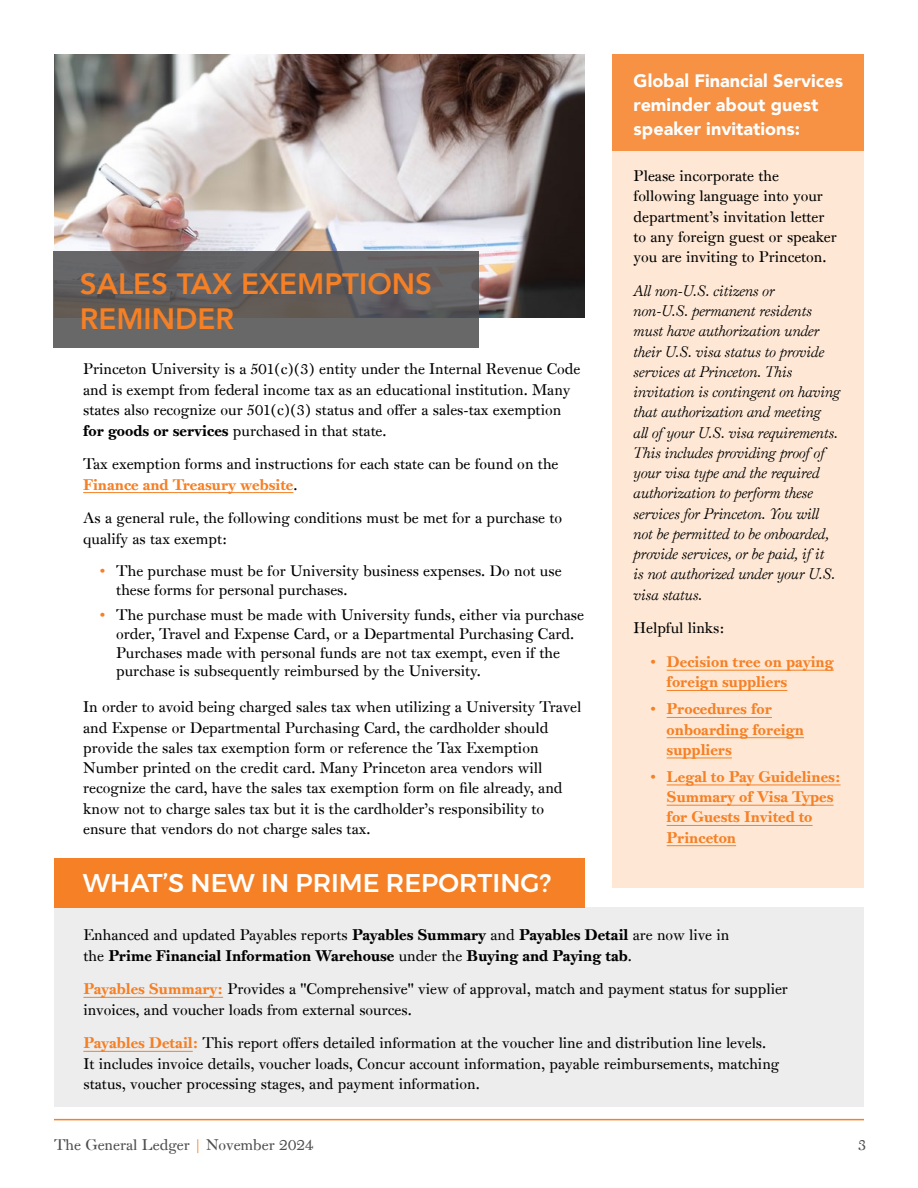
<style>
.page{position:relative;width:918px;height:1188px;background:#fff}
.page>*{position:absolute;margin:0;border:0;box-sizing:border-box;transform-origin:0 0}
.t1{font:800 29.4px/34.8px "Avenir";color:#f58025}
.t2{font:500 25.5px "Montserrat";color:#fff}
.t3{font:900 18px/24px "Avenir";color:#fff}
.t4{font:15px/20.2px "Princeton Monti";color:#000}
.t5{font:italic 15px/20.2px "Princeton Monti DS";color:#000}
.t6{font:15px/20.2px "Princeton Monti BD";color:#f58025}
.t7{font:15px "Princeton Monti BD";color:#000}
.t8{font:15px "Princeton Monti";color:#4d4d4f}
.s1{font-family:"Princeton Monti BD"}
.s2{font-family:"Princeton Monti";color:#000}
.s3{color:#f58025}
.s4{font-family:"Princeton Monti"}
.s5{font-family:"Princeton Monti BD";color:#f58025}
</style>
<div class="page">
<div style="left:612px;top:54px;width:252px;height:834px;background:#fee8d5"></div>
<div style="left:612px;top:54px;width:252px;height:97px;background:#f79143"></div>
<div style="left:54px;top:907px;width:810px;height:200px;background:#ededee"></div>
<div style="left:54px;top:858px;width:531px;height:49px;background:#f58025"></div>
<hr style="left:54px;top:1119px;width:810px;height:1px;background:#f58025">
<img style="left:54px;top:54px;width:531px;height:264px">
<svg style="left:53px;top:251px;width:425px;height:97px;fill:#656366"></svg>
<hr style="left:83px;top:997px;width:140px;height:1px;background:#f58025">
<hr style="left:83px;top:1051px;width:110px;height:1px;background:#f58025">
<hr style="left:83px;top:492px;width:210px;height:1px;background:#f58025">
<hr style="left:667px;top:670px;width:167px;height:1px;background:#f58025">
<hr style="left:667px;top:690px;width:120px;height:1px;background:#f58025">
<hr style="left:667px;top:717px;width:105px;height:1px;background:#f58025">
<hr style="left:667px;top:737px;width:137px;height:1px;background:#f58025">
<hr style="left:667px;top:758px;width:65px;height:1px;background:#f58025">
<hr style="left:667px;top:785px;width:174px;height:1px;background:#f58025">
<hr style="left:667px;top:805px;width:167px;height:1px;background:#f58025">
<hr style="left:667px;top:825px;width:146px;height:1px;background:#f58025">
<hr style="left:667px;top:845px;width:69px;height:1px;background:#f58025">
<h1 class="t1" style="left:80px;top:267px;width:354px">SALES TAX EXEMPTIONS<br>REMINDER</h1>
<p class="t4" style="left:83px;top:359px;width:499px">Princeton University is a 501(c)(3) entity under the Internal Revenue Code and is exempt from federal income tax as an educational institution. Many states also recognize our 501(c)(3) status and offer a sales-tax exemption <span class="s1">for goods or services</span> purchased in that state.</p>
<p class="t4" style="left:83px;top:454px;width:477px">Tax exemption forms and instructions for each state can be found on the</p>
<p class="t6" style="left:83px;top:474px;width:216px">Finance and Treasury website<span class="s2">.</span></p>
<p class="t4" style="left:83px;top:508px;width:480px">As a general rule, the following conditions must be met for a purchase to qualify as tax exempt:</p>
<p class="t4" style="left:116px;top:561px;width:447px;line-height:18.8px;text-indent:-16px"><span class="s3">•</span> The purchase must be for University business expenses. Do not use these forms for personal purchases.</p>
<p class="t4" style="left:116px;top:605px;width:469px;line-height:18.8px;text-indent:-16px"><span class="s3">•</span> The purchase must be made with University funds, either via purchase order, Travel and Expense Card, or a Departmental Purchasing Card.<br>Purchases made with personal funds are not tax exempt, even if the purchase is subsequently reimbursed by the University.</p>
<p class="t4" style="left:83px;top:697px;width:500px">In order to avoid being charged sales tax when utilizing a University Travel and Expense or Departmental Purchasing Card, the cardholder should provide the sales tax exemption form or reference the Tax Exemption Number printed on the credit card. Many Princeton area vendors will recognize the card, have the sales tax exemption form on file already, and know not to charge sales tax but it is the cardholder’s responsibility to ensure that vendors do not charge sales tax.</p>
<h2 class="t2" style="left:83px;top:863px;width:470px">WHAT’S NEW IN PRIME REPORTING?</h2>
<p class="t3" style="left:634px;top:68px;width:211px">Global Financial Services reminder about guest speaker invitations:</p>
<p class="t4" style="left:634px;top:166px;width:205px">Please incorporate the following language into your department’s invitation letter to any foreign guest or speaker you are inviting to Princeton.</p>
<p class="t5" style="left:634px;top:281px;width:208px">All non-U.S. citizens or<br>non-U.S. permanent residents must have authorization under their U.S. visa status to provide services at Princeton. This invitation is contingent on having that authorization and meeting<br>all of your U.S. visa requirements.<br>This includes providing proof of your visa type and the required authorization to perform these services for Princeton. You will not be permitted to be onboarded, provide services, or be paid, if it<br>is not authorized under your U.S. visa status.</p>
<p class="t4" style="left:634px;top:618px;width:93px">Helpful links:</p>
<p class="t6" style="left:667px;top:652px;width:169px;text-indent:-16px"><span class="s4">•</span> Decision tree on paying foreign suppliers</p>
<p class="t6" style="left:667px;top:699px;width:139px;text-indent:-16px"><span class="s4">•</span> Procedures for onboarding foreign suppliers</p>
<p class="t6" style="left:667px;top:766px;width:175px;text-indent:-16px"><span class="s4">•</span> Legal to Pay Guidelines:<br>Summary of Visa Types for Guests Invited to<br>Princeton</p>
<p class="t4" style="left:83px;top:924px;width:648px">Enhanced and updated Payables reports <span class="s1">Payables Summary</span> and <span class="s1">Payables Detail</span> are now live in</p>
<p class="t7" style="left:83px;top:946px;width:550px"><span class="s4">the</span> Prime Financial Information Warehouse <span class="s4">under the</span> Buying and Paying tab<span class="s4">.</span></p>
<p class="t4" style="left:83px;top:979px;width:706px"><span class="s5">Payables Summary:</span> Provides a "Comprehensive" view of approval, match and payment status for supplier invoices, and voucher loads from external sources.</p>
<p class="t4" style="left:83px;top:1033px;width:698px"><span class="s5">Payables Detail:</span> This report offers detailed information at the voucher line and distribution line levels.<br>It includes invoice details, voucher loads, Concur account information, payable reimbursements, matching status, voucher processing stages, and payment information.</p>
<p class="t8" style="left:54px;top:1135px;width:261px">The General Ledger <span class="s3">|</span> November 2024</p>
<p class="t8" style="left:858px;top:1135px;width:10px">3</p>
</div>
